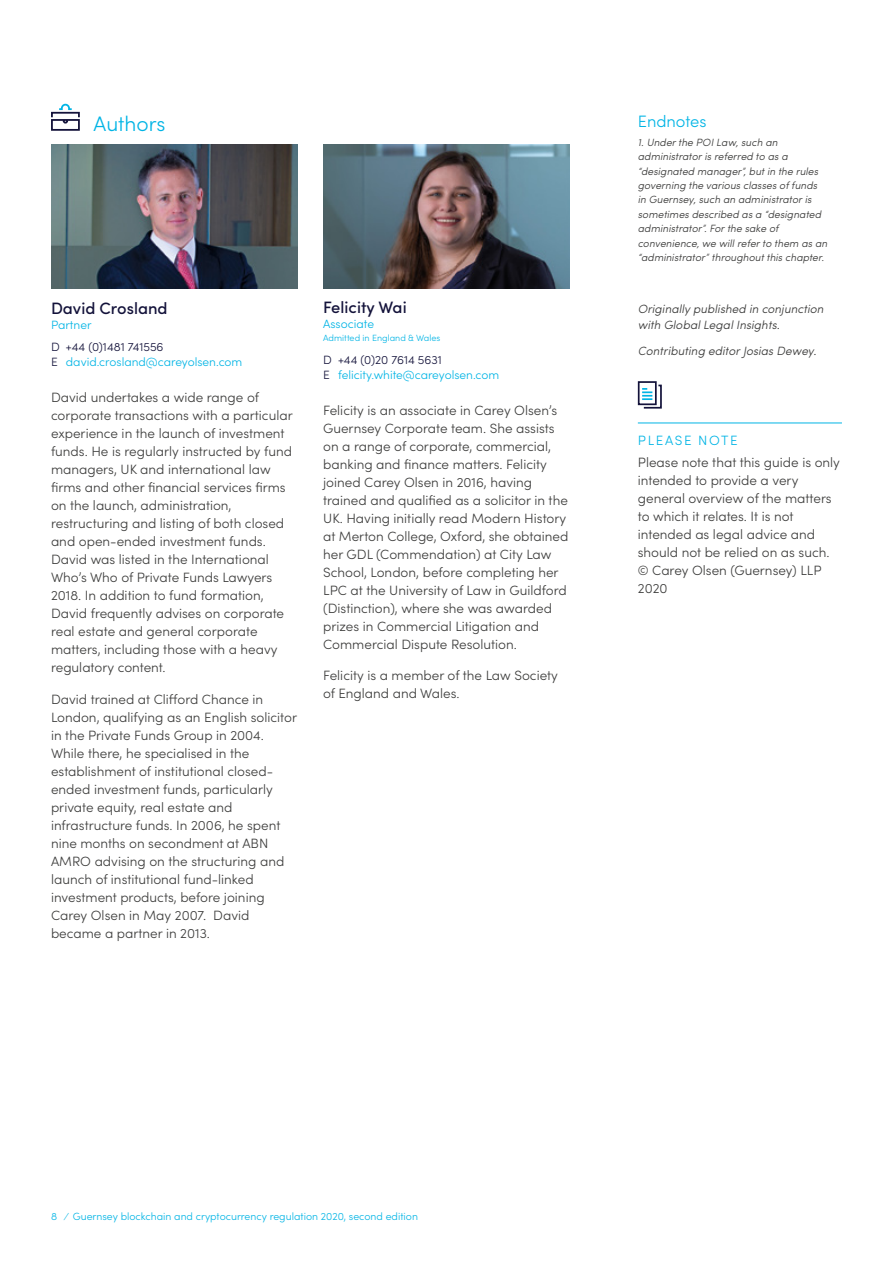
<style>
.page{position:relative;width:893px;height:1263px;background:#fff}
.page>*{position:absolute;margin:0;border:0;box-sizing:border-box;transform-origin:0 0}
.t1{font:300 21px "Sofia Pro";color:#00b4e5}
.t2{font:500 16.5px "Sofia Pro";color:#13123a}
.t3{font:300 16.5px "Sofia Pro";color:#00b4e5}
.t4{font:300 13.5px/18px "Sofia Pro";color:#3c3c3b}
.t5{font:300 13.5px "Sofia Pro";letter-spacing:.12em;color:#00b4e5}
.t6{font:300 12px/15px "Sofia Pro";color:#00b4e5}
.t7{font:italic 300 12px/16.2px "Sofia Pro";color:#3c3c3b}
.t8{font:italic 300 10.5px/14.4px "Sofia Pro";color:#3c3c3b}
.t9{font:300 10.5px "Sofia Pro";color:#00b4e5}
.t10{font:300 9px "Sofia Pro";color:#00b4e5}
.s1{color:#13123a}
</style>
<div class="page">
<svg style="left:51px;top:119px;width:29px;height:12px"></svg>
<svg style="left:59px;top:103px;width:13px;height:8px"></svg>
<div style="left:51px;top:112px;width:29px;height:6px;border:2px solid #13123a"></div>
<img style="left:51px;top:144px;width:247px;height:145px">
<img style="left:323px;top:144px;width:247px;height:145px">
<hr style="left:638px;top:423px;width:204px;height:1px;background:#00b4e5">
<div style="left:638px;top:381px;width:19px;height:24px;border:2px solid #13123a"></div>
<svg style="left:642px;top:384px;width:20px;height:25px"></svg>
<h1 class="t1" style="left:94px;top:108px;width:73px">Authors</h1>
<p class="t2" style="left:51px;top:296px;width:118px">David Crosland</p>
<p class="t6" style="left:51px;top:317px;width:42px">Partner</p>
<p class="t6" style="left:51px;top:339px;width:193px"><span class="s1">D +44 (0)1481 741556<br>E</span> david.crosland@careyolsen.com</p>
<p class="t4" style="left:51px;top:388px;width:243px">David undertakes a wide range of corporate transactions with a particular experience in the launch of investment funds. He is regularly instructed by fund managers, UK and international law firms and other financial services firms on the launch, administration, restructuring and listing of both closed and open-ended investment funds.<br>David was listed in the International Who’s Who of Private Funds Lawyers 2018. In addition to fund formation, David frequently advises on corporate real estate and general corporate matters, including those with a heavy regulatory content.</p>
<p class="t4" style="left:51px;top:689px;width:248px">David trained at Clifford Chance in London, qualifying as an English solicitor in the Private Funds Group in 2004.<br>While there, he specialised in the establishment of institutional closed&shy;ended investment funds, particularly private equity, real estate and infrastructure funds. In 2006, he spent nine months on secondment at ABN AMRO advising on the structuring and launch of institutional fund-linked investment products, before joining Carey Olsen in May 2007. David became a partner in 2013.</p>
<p class="t2" style="left:323px;top:295px;width:85px">Felicity Wai</p>
<p class="t6" style="left:323px;top:316px;width:52px">Associate</p>
<p class="t10" style="left:323px;top:331px;width:119px">Admitted in England &amp; Wales</p>
<p class="t6" style="left:323px;top:351px;width:178px"><span class="s1">D +44 (0)20 7614 5631<br>E</span> felicity.white@careyolsen.com</p>
<p class="t4" style="left:323px;top:400px;width:247px">Felicity is an associate in Carey Olsen’s Guernsey Corporate team. She assists on a range of corporate, commercial, banking and finance matters. Felicity joined Carey Olsen in 2016, having trained and qualified as a solicitor in the UK. Having initially read Modern History at Merton College, Oxford, she obtained her GDL (Commendation) at City Law School, London, before completing her LPC at the University of Law in Guildford (Distinction), where she was awarded prizes in Commercial Litigation and Commercial Dispute Resolution.</p>
<p class="t4" style="left:323px;top:666px;width:236px">Felicity is a member of the Law Society of England and Wales.</p>
<p class="t3" style="left:638px;top:109px;width:70px">Endnotes</p>
<p class="t8" style="left:638px;top:134px;width:191px">1. Under the POI Law, such an administrator is referred to as a “designated manager”, but in the rules governing the various classes of funds in Guernsey, such an administrator is sometimes described as a “designated administrator”. For the sake of convenience, we will refer to them as an “administrator” throughout this chapter.</p>
<p class="t7" style="left:638px;top:300px;width:187px">Originally published in conjunction with Global Legal Insights.</p>
<p class="t7" style="left:638px;top:341px;width:180px">Contributing editor Josias Dewey.</p>
<p class="t5" style="left:638px;top:430px;width:101px">PLEASE NOTE</p>
<p class="t4" style="left:638px;top:453px;width:204px">Please note that this guide is only intended to provide a very general overview of the matters to which it relates. It is not intended as legal advice and should not be relied on as such. © Carey Olsen (Guernsey) LLP<br>2020</p>
<p class="t9" style="left:51px;top:1209px;width:368px">8 ⁄ Guernsey blockchain and cryptocurrency regulation 2020, second edition</p>
</div>
